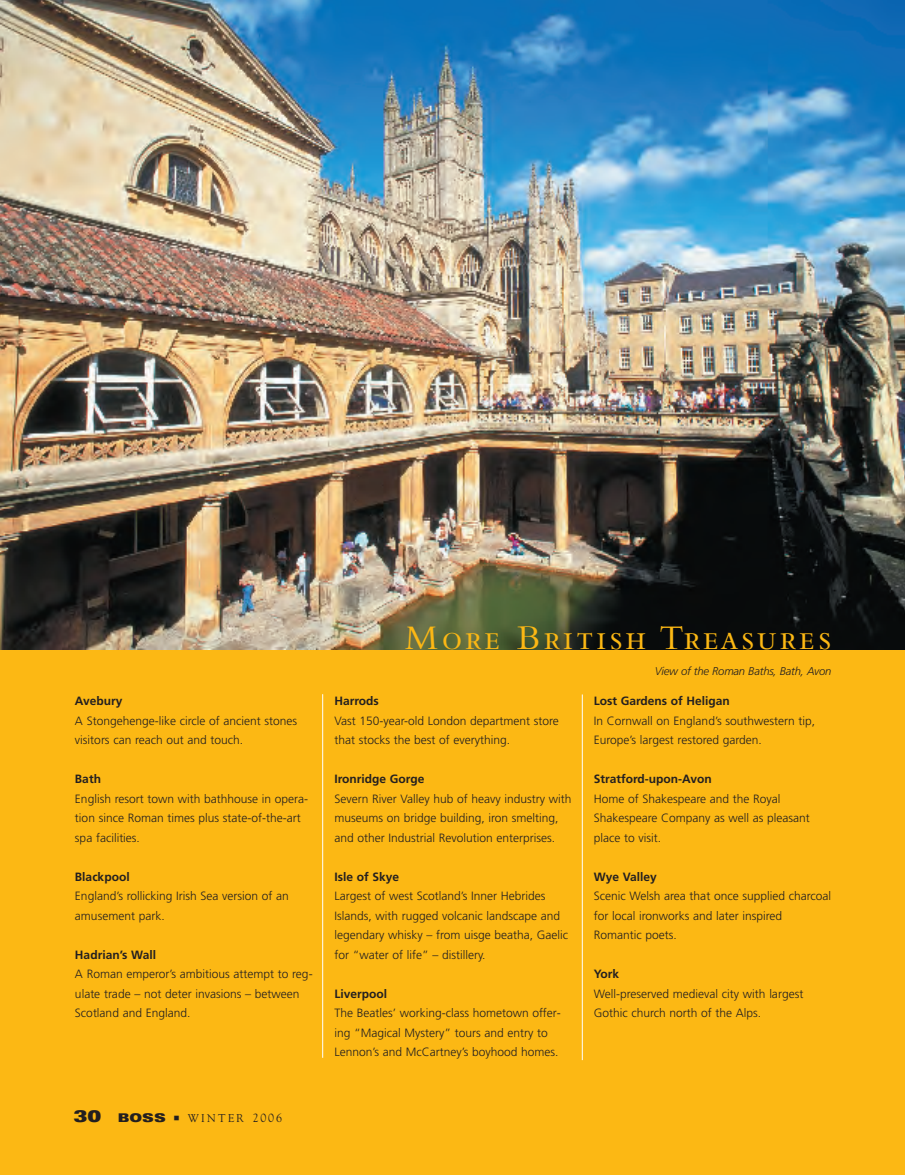
<style>
.page{position:relative;width:905px;height:1175px;background:#fff}
.page>*{position:absolute;margin:0;border:0;box-sizing:border-box;transform-origin:0 0}
.t1{font:36px "Bembo SC";letter-spacing:.075em;color:#fcb814}
.t2{font:300 12px/19.5px "Frutiger";color:#231f20}
.t3{font:700 12px "Frutiger";color:#231f20}
.t4{font:900 expanded 12px "Univers";color:#231f20}
.t5{font:italic 300 11.25px "Frutiger";letter-spacing:-.015em;color:#231f20}
.t6{font:11.25px "Goudy";letter-spacing:.2em;color:#231f20}
.s1{font-size:16.5px}
.s2{font-size:12px}
</style>
<div class="page">
<div style="left:1px;top:615px;width:903px;height:559px;background:#fcb814"></div>
<img style="left:0;top:0;width:904px;height:649px">
<hr style="left:322px;top:694px;width:1px;height:363px;background:#fff">
<hr style="left:582px;top:694px;width:1px;height:366px;background:#fff">
<p class="t3" style="left:75px;top:696px;width:49px">Avebury</p>
<p class="t2" style="left:75px;top:711px;width:224px">A Stongehenge-like circle of ancient stones visitors can reach out and touch.</p>
<p class="t3" style="left:75px;top:774px;width:27px">Bath</p>
<p class="t2" style="left:75px;top:789px;width:235px">English resort town with bathhouse in opera&shy;tion since Roman times plus state-of-the-art spa facilities.</p>
<p class="t3" style="left:75px;top:871px;width:56px">Blackpool</p>
<p class="t2" style="left:75px;top:887px;width:215px">England’s rollicking Irish Sea version of an amusement park.</p>
<p class="t3" style="left:75px;top:949px;width:83px">Hadrian’s Wall</p>
<p class="t2" style="left:75px;top:965px;width:239px">A Roman emperor’s ambitious attempt to reg&shy;ulate trade – not deter invasions – between<br>Scotland and England.</p>
<p class="t4" style="left:74px;top:1113px;width:94px"><span class="s1">30</span> BOSS</p>
<p class="t6" style="left:188px;top:1111px;width:96px">WINTER <span class="s2">2006</span></p>
<h1 class="t1" style="left:405px;top:625px;width:427px">More British Treasures</h1>
<p class="t3" style="left:334px;top:696px;width:46px">Harrods</p>
<p class="t2" style="left:334px;top:711px;width:226px">Vast 150-year-old London department store that stocks the best of everything.</p>
<p class="t3" style="left:334px;top:774px;width:92px">Ironridge Gorge</p>
<p class="t2" style="left:334px;top:789px;width:239px">Severn River Valley hub of heavy industry with museums on bridge building, iron smelting, and other Industrial Revolution enterprises.</p>
<p class="t3" style="left:334px;top:871px;width:66px">Isle of Skye</p>
<p class="t2" style="left:334px;top:887px;width:235px">Largest of west Scotland’s Inner Hebrides Islands, with rugged volcanic landscape and legendary whisky – from uisge beatha, Gaelic for “water of life” – distillery.</p>
<p class="t3" style="left:334px;top:988px;width:54px">Liverpool</p>
<p class="t2" style="left:334px;top:1004px;width:228px">The Beatles’ working-class hometown offer&shy;ing “Magical Mystery” tours and entry to<br>Lennon’s and McCartney’s boyhood homes.</p>
<p class="t5" style="left:655px;top:667px;width:178px">View of the Roman Baths, Bath, Avon</p>
<p class="t3" style="left:593px;top:696px;width:138px">Lost Gardens of Heligan</p>
<p class="t2" style="left:593px;top:711px;width:223px">In Cornwall on England’s southwestern tip,<br>Europe’s largest restored garden.</p>
<p class="t3" style="left:593px;top:774px;width:120px">Stratford-upon-Avon</p>
<p class="t2" style="left:593px;top:789px;width:218px">Home of Shakespeare and the Royal<br>Shakespeare Company as well as pleasant place to visit.</p>
<p class="t3" style="left:593px;top:871px;width:65px">Wye Valley</p>
<p class="t2" style="left:593px;top:887px;width:239px">Scenic Welsh area that once supplied charcoal for local ironworks and later inspired<br>Romantic poets.</p>
<p class="t3" style="left:593px;top:969px;width:27px">York</p>
<p class="t2" style="left:593px;top:984px;width:211px">Well-preserved medieval city with largest<br>Gothic church north of the Alps.</p>
</div>
